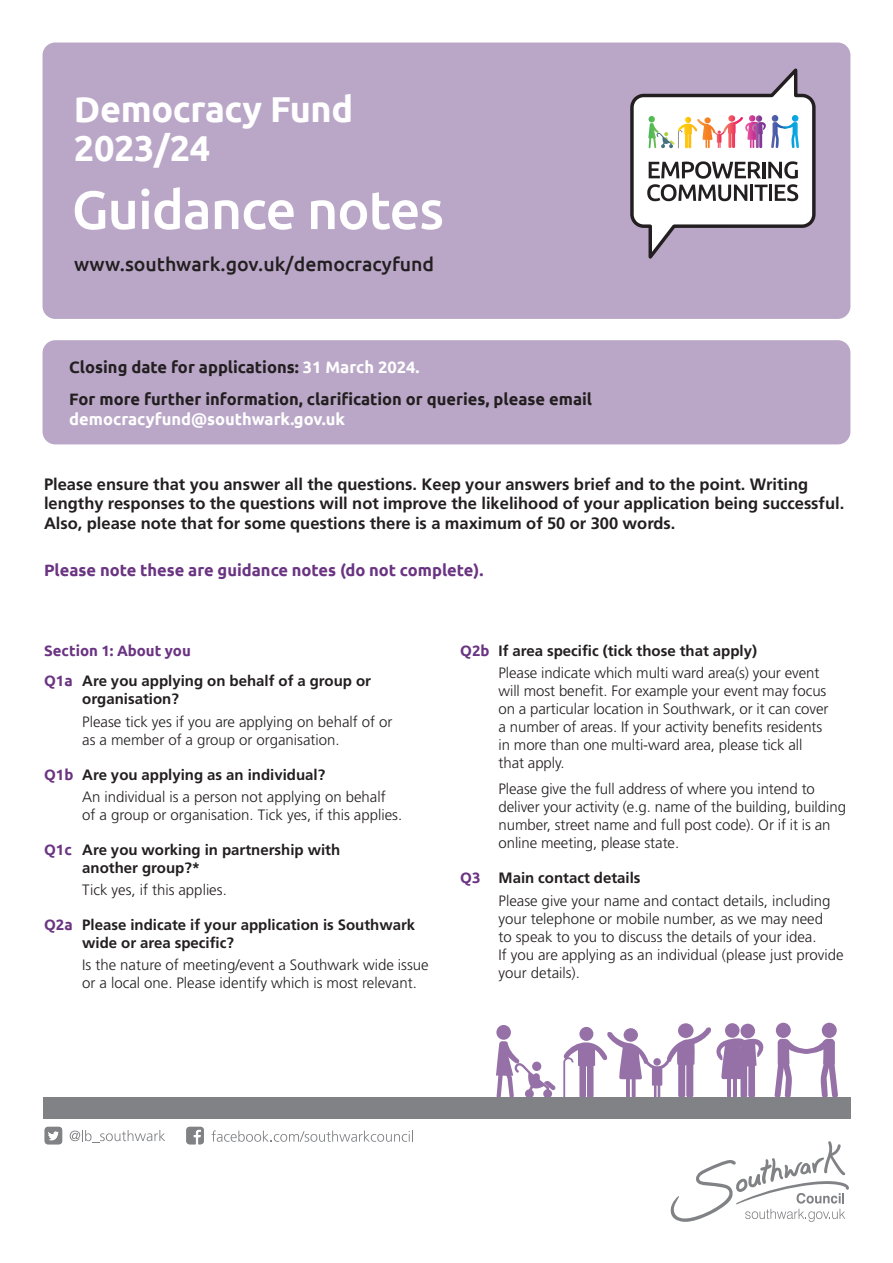
<style>
.page{position:relative;width:893px;height:1263px;background:#fff}
.page>*{position:absolute;margin:0;border:0;box-sizing:border-box;transform-origin:0 0}
.t1{font:500 54px "Ubuntu";letter-spacing:-.02em;color:#fff}
.t2{font:700 36px/38.8px "Ubuntu";letter-spacing:-.01em;color:#fff}
.t3{font:500 19.5px "Ubuntu";color:#231f20}
.t4{font:700 16.5px/19.5px "Frutiger";color:#231f20}
.t5{font:700 16.5px/19.5px "Ubuntu";color:#231f20}
.t6{font:700 16.5px "Ubuntu";color:#6a3482}
.t7{font:300 15px/18px "Frutiger";color:#231f20}
.t8{font:700 15px/18px "Frutiger";color:#231f20}
.t9{font:700 15px "Ubuntu";color:#6a3482}
.s1{color:#fff}
.s2{font-family:"Ubuntu";color:#6a3482}
</style>
<div class="page">
<div style="left:43px;top:43px;width:807px;height:276px;background:#baa7c8;border-radius:13px"></div>
<svg style="left:630px;top:68px;width:186px;height:191px"></svg>
<div style="left:43px;top:340px;width:807px;height:104px;background:#baa7c8;border-radius:13px"></div>
<svg style="left:496px;top:1025px;width:60px;height:72px"></svg>
<svg style="left:563px;top:1023px;width:201px;height:74px"></svg>
<svg style="left:774px;top:1023px;width:64px;height:74px"></svg>
<div style="left:43px;top:1097px;width:807px;height:21px;background:#808285"></div>
<svg style="left:70px;top:1130px;width:95px;height:13px"></svg>
<svg style="left:212px;top:1130px;width:201px;height:12px"></svg>
<svg style="left:186px;top:1127px;width:18px;height:17px"></svg>
<svg style="left:45px;top:1127px;width:17px;height:17px"></svg>
<svg style="left:670px;top:1141px;width:179px;height:81px"></svg>
<p class="t2" style="left:74px;top:89px;width:281px">Democracy Fund<br>2023/24</p>
<p class="t1" style="left:72px;top:179px;width:374px">Guidance notes</p>
<h3 class="t3" style="left:74px;top:253px;width:362px">www.southwark.gov.uk/democracyfund</h3>
<p class="t5" style="left:69px;top:357px;width:352px">Closing date for applications: <span class="s1">31 March 2024.</span></p>
<p class="t5" style="left:69px;top:389px;width:524px">For more further information, clarification or queries, please email <span class="s1">democracyfund@southwark.gov.uk</span></p>
<p class="t4" style="left:44px;top:475px;width:802px">Please ensure that you answer all the questions. Keep your answers brief and to the point. Writing lengthy responses to the questions will not improve the likelihood of your application being successful.<br>Also, please note that for some questions there is a maximum of 50 or 300 words.</p>
<p class="t6" style="left:44px;top:561px;width:441px">Please note these are guidance notes (do not complete).</p>
<p class="t9" style="left:44px;top:642px;width:148px">Section 1: About you</p>
<p class="t8" style="left:82px;top:673px;width:290px;text-indent:-38px"><span class="s2">Q1a</span> Are you applying on behalf of a group or organisation?</p>
<p class="t7" style="left:82px;top:714px;width:312px">Please tick yes if you are applying on behalf of or as a member of a group or organisation.</p>
<p class="t8" style="left:44px;top:767px;width:283px"><span class="s2">Q1b</span> Are you applying as an individual?</p>
<p class="t7" style="left:82px;top:789px;width:321px">An individual is a person not applying on behalf of a group or organisation. Tick yes, if this applies.</p>
<p class="t8" style="left:82px;top:842px;width:259px;text-indent:-38px"><span class="s2">Q1c</span> Are you working in partnership with another group?*</p>
<p class="t7" style="left:82px;top:882px;width:146px">Tick yes, if this applies.</p>
<p class="t8" style="left:82px;top:917px;width:335px;text-indent:-38px"><span class="s2">Q2a</span> Please indicate if your application is Southwark wide or area specific?</p>
<p class="t7" style="left:82px;top:957px;width:348px">Is the nature of meeting/event a Southwark wide issue or a local one. Please identify which is most relevant.</p>
<p class="t8" style="left:460px;top:643px;width:298px"><span class="s2">Q2b</span> If area specific (tick those that apply)</p>
<p class="t7" style="left:498px;top:665px;width:332px">Please indicate which multi ward area(s) your event will most benefit. For example your event may focus on a particular location in Southwark, or it can cover a number of areas. If your activity benefits residents in more than one multi-ward area, please tick all that apply.</p>
<p class="t7" style="left:498px;top:781px;width:349px">Please give the full address of where you intend to deliver your activity (e.g. name of the building, building number, street name and full post code). Or if it is an online meeting, please state.</p>
<p class="t8" style="left:460px;top:870px;width:182px"><span class="s2">Q3</span> Main contact details</p>
<p class="t7" style="left:498px;top:893px;width:347px">Please give your name and contact details, including your telephone or mobile number, as we may need<br>to speak to you to discuss the details of your idea.<br>If you are applying as an individual (please just provide your details).</p>
</div>
